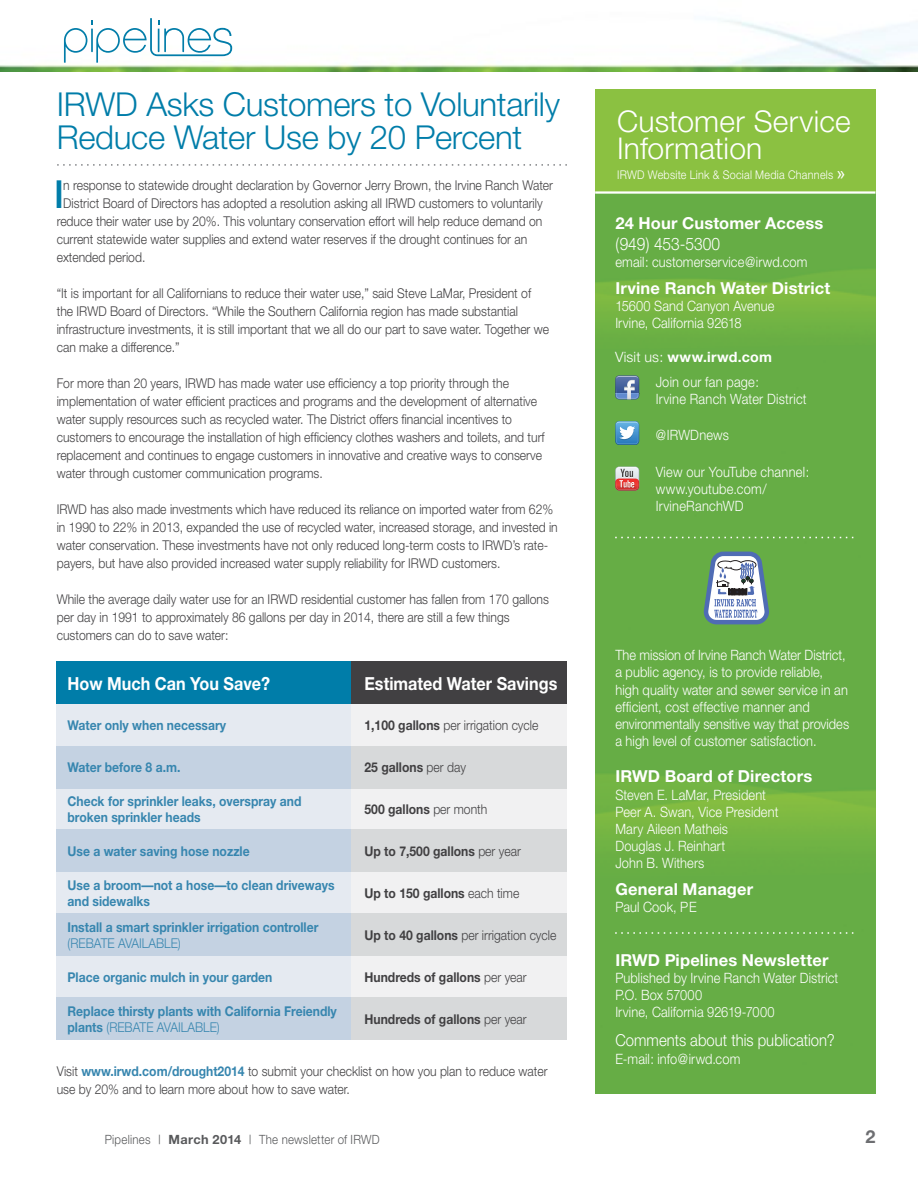
<style>
.page{position:relative;width:918px;height:1188px;background:#fff}
.page>*{position:absolute;margin:0;border:0;box-sizing:border-box;transform-origin:0 0}
.t1{font:700 38.7px "Helvetica Neue";color:#007da9;scale:.75 1}
.t2{font:300 33px/33px "Helvetica Neue";letter-spacing:-.01em;color:#007da9}
.t3{font:300 30px/27px "Helvetica Neue";letter-spacing:.005em;color:#fff}
.t4{font:700 18px "Helvetica Neue";color:#fff;scale:.9 1}
.t5{font:700 18px "Helvetica Neue";color:#6d6e71}
.t6{font:300 17.25px "Helvetica Neue";letter-spacing:-.005em;color:#fff;scale:.9 1}
.t7{font:700 16.5px "Helvetica Neue";letter-spacing:.01em;color:#fff}
.t8{font:300 16.5px "Helvetica Neue";color:#fff;scale:.9 1}
.t9{font:300 14.25px/17.1px "Helvetica Neue";letter-spacing:.01em;color:#fff;scale:.9 1}
.t10{font:300 14.25px/24.6px "Helvetica Neue";letter-spacing:.01em;color:#fff}
.t11{font:300 13.5px/18px "Helvetica Neue";color:#414042;scale:.9 1}
.t12{font:700 13.5px/16.2px "Helvetica Neue";color:#3786af;scale:.9 1}
.t13{font:700 13.5px "Helvetica Neue";color:#414042;scale:.9 1}
.t14{font:300 13.5px "Helvetica Neue";color:#3786af;scale:.9 1}
.t15{font:300 12.75px "Helvetica Neue";letter-spacing:.02em;color:#58595b;scale:.9 1}
.t16{font:300 12px "Helvetica Neue";letter-spacing:.025em;color:#fff;scale:.9 1}
.s1{font-weight:700}
.s2{font-weight:300}
.s3{font-weight:700;color:#3786af}
.s4{font-family:"Arial";font-weight:400;font-size:16.5px}
</style>
<div class="page">
<img style="left:0;top:20px;width:918px;height:51px">
<svg style="left:64px;top:18px;width:168px;height:45px"></svg>
<img style="left:595px;top:194px;width:280px;height:900px">
<div style="left:595px;top:90px;width:280px;height:102px;background:#8bc141"></div>
<hr style="left:595px;top:191px;width:280px;height:3px;background:#fff">
<svg style="left:703px;top:551px;width:66px;height:74px"></svg>
<svg style="left:615px;top:375px;width:24px;height:24px"></svg>
<svg style="left:615px;top:421px;width:24px;height:24px"></svg>
<svg style="left:615px;top:467px;width:24px;height:24px"></svg>
<svg style="left:615px;top:537px;width:238px;height:1px"></svg>
<svg style="left:615px;top:932px;width:238px;height:2px"></svg>
<div style="left:57px;top:662px;width:510px;height:378px;background:#f1f1f2"></div>
<div style="left:57px;top:662px;width:510px;height:42px;background:#414042"></div>
<div style="left:57px;top:746px;width:510px;height:42px;background:#d7d9da"></div>
<div style="left:57px;top:829px;width:510px;height:43px;background:#d7d9da"></div>
<div style="left:57px;top:913px;width:510px;height:43px;background:#d7d9da"></div>
<div style="left:57px;top:997px;width:510px;height:43px;background:#d7d9da"></div>
<div style="left:57px;top:662px;width:294px;height:378px;background:#e5eaf1"></div>
<div style="left:57px;top:662px;width:294px;height:42px;background:#007da9"></div>
<div style="left:57px;top:746px;width:294px;height:42px;background:#c4d2e2"></div>
<div style="left:57px;top:829px;width:294px;height:43px;background:#c4d2e2"></div>
<div style="left:57px;top:913px;width:294px;height:43px;background:#c4d2e2"></div>
<div style="left:57px;top:997px;width:294px;height:43px;background:#c4d2e2"></div>
<svg style="left:57px;top:164px;width:510px;height:2px"></svg>
<h2 class="t2" style="left:57px;top:87px;width:505px">IRWD Asks Customers to Voluntarily<br>Reduce Water Use by 20 Percent</h2>
<h1 class="t1" style="left:55px;top:170px;width:13px">I</h1>
<p class="t11" style="left:63px;top:176px;width:546px">n response to statewide drought declaration by Governor Jerry Brown, the Irvine Ranch Water</p>
<p class="t11" style="left:63px;top:194px;width:534px">District Board of Directors has adopted a resolution asking all IRWD customers to voluntarily</p>
<p class="t11" style="left:57px;top:212px;width:541px">reduce their water use by 20%. This voluntary conservation effort will help reduce demand on</p>
<p class="t11" style="left:57px;top:230px;width:524px">current statewide water supplies and extend water reserves if the drought continues for an</p>
<p class="t11" style="left:57px;top:248px;width:100px">extended period.</p>
<p class="t11" style="left:57px;top:284px;width:549px">“It is important for all Californians to reduce their water use,” said Steve LaMar, President of the IRWD Board of Directors. “While the Southern California region has made substantial infrastructure investments, it is still important that we all do our part to save water. Together we can make a difference.”</p>
<p class="t11" style="left:57px;top:374px;width:544px">For more than 20 years, IRWD has made water use efficiency a top priority through the implementation of water efficient practices and programs and the development of alternative water supply resources such as recycled water. The District offers financial incentives to customers to encourage the installation of high efficiency clothes washers and toilets, and turf replacement and continues to engage customers in innovative and creative ways to conserve water through customer communication programs.</p>
<p class="t11" style="left:57px;top:500px;width:558px">IRWD has also made investments which have reduced its reliance on imported water from 62% in 1990 to 22% in 2013, expanded the use of recycled water, increased storage, and invested in water conservation. These investments have not only reduced long-term costs to IRWD’s rate&shy;payers, but have also provided increased water supply reliability for IRWD customers.</p>
<p class="t11" style="left:57px;top:590px;width:548px">While the average daily water use for an IRWD residential customer has fallen from 170 gallons per day in 1991 to approximately 86 gallons per day in 2014, there are still a few things customers can do to save water:</p>
<h3 class="t4" style="left:68px;top:672px;width:227px">How Much Can You Save?</h3>
<h3 class="t4" style="left:364px;top:672px;width:216px">Estimated Water Savings</h3>
<p class="t12" style="left:68px;top:717px;width:178px">Water only when necessary</p>
<p class="t11" style="left:364px;top:716px;width:195px"><span class="s1">1,100 gallons</span> per irrigation cycle</p>
<p class="t12" style="left:68px;top:759px;width:127px">Water before 8 a.m.</p>
<p class="t13" style="left:364px;top:759px;width:114px">25 gallons <span class="s2">per day</span></p>
<p class="t13" style="left:364px;top:801px;width:138px">500 gallons <span class="s2">per month</span></p>
<p class="t12" style="left:68px;top:793px;width:261px">Check for sprinkler leaks, overspray and broken sprinkler heads</p>
<p class="t12" style="left:68px;top:843px;width:204px">Use a water saving hose nozzle</p>
<p class="t13" style="left:364px;top:843px;width:175px">Up to 7,500 gallons <span class="s2">per year</span></p>
<p class="t13" style="left:364px;top:885px;width:174px">Up to 150 gallons <span class="s2">each time</span></p>
<p class="t12" style="left:68px;top:877px;width:298px">Use a broom—not a hose—to clean driveways and sidewalks</p>
<p class="t12" style="left:68px;top:919px;width:280px">Install a smart sprinkler irrigation controller</p>
<p class="t14" style="left:68px;top:935px;width:127px">(REBATE AVAILABLE)</p>
<p class="t12" style="left:68px;top:969px;width:229px">Place organic mulch in your garden</p>
<p class="t13" style="left:364px;top:969px;width:182px">Hundreds of gallons <span class="s2">per year</span></p>
<p class="t13" style="left:364px;top:1011px;width:182px">Hundreds of gallons <span class="s2">per year</span></p>
<p class="t11" style="left:364px;top:926px;width:215px"><span class="s1">Up to 40 gallons</span> per irrigation cycle</p>
<p class="t12" style="left:68px;top:1003px;width:301px">Replace thirsty plants with California Freiendly plants <span class="s2">(REBATE AVAILABLE)</span></p>
<p class="t11" style="left:57px;top:1062px;width:547px">Visit <span class="s3">www.irwd.com/drought2014</span> to submit your checklist on how you plan to reduce water use by 20% and to learn more about how to save water.</p>
<p class="t15" style="left:105px;top:1132px;width:307px">Pipelines | <span class="s1">March 2014</span> | The newsletter of IRWD</p>
<h3 class="t3" style="left:617px;top:107px;width:235px">Customer Service<br>Information</h3>
<p class="t16" style="left:617px;top:167px;width:255px">IRWD Website Link &amp; Social Media Channels <span class="s4">»</span></p>
<p class="t7" style="left:615px;top:213px;width:209px">24 Hour Customer Access</p>
<p class="t6" style="left:615px;top:233px;width:118px">(949) 453-5300</p>
<p class="t9" style="left:615px;top:253px;width:215px">email: customerservice@irwd.com</p>
<p class="t7" style="left:615px;top:278px;width:217px">Irvine Ranch Water District</p>
<p class="t9" style="left:615px;top:297px;width:178px">15600 Sand Canyon Avenue<br>Irvine, California 92618</p>
<p class="t10" style="left:656px;top:345px;width:118px;text-indent:-40px">Visit us: <span class="s1">www.irwd.com<br></span>Join our fan page:</p>
<p class="t9" style="left:656px;top:390px;width:169px">Irvine Ranch Water District</p>
<p class="t9" style="left:656px;top:427px;width:83px">@IRWDnews</p>
<p class="t9" style="left:656px;top:463px;width:172px">View our YouTube channel: www.youtube.com/<br>IrvineRanchWD</p>
<p class="t9" style="left:615px;top:646px;width:261px">The mission of Irvine Ranch Water District, a public agency, is to provide reliable, high quality water and sewer service in an efficient, cost effective manner and environmentally sensitive way that provides a high level of customer satisfaction.</p>
<p class="t7" style="left:615px;top:766px;width:198px">IRWD Board of Directors</p>
<p class="t9" style="left:615px;top:786px;width:183px">Steven E. LaMar, President<br>Peer A. Swan, Vice President<br>Mary Aileen Matheis<br>Douglas J. Reinhart<br>John B. Withers</p>
<p class="t7" style="left:615px;top:879px;width:139px">General Manager</p>
<p class="t9" style="left:615px;top:898px;width:92px">Paul Cook, PE</p>
<p class="t7" style="left:615px;top:950px;width:215px">IRWD Pipelines Newsletter</p>
<p class="t9" style="left:615px;top:969px;width:249px">Published by Irvine Ranch Water District<br>P.O. Box 57000<br>Irvine, California 92619-7000</p>
<p class="t8" style="left:615px;top:1030px;width:245px">Comments about this publication?</p>
<p class="t9" style="left:615px;top:1050px;width:140px">E-mail: info@irwd.com</p>
<h3 class="t5" style="left:865px;top:1126px;width:12px">2</h3>
</div>
